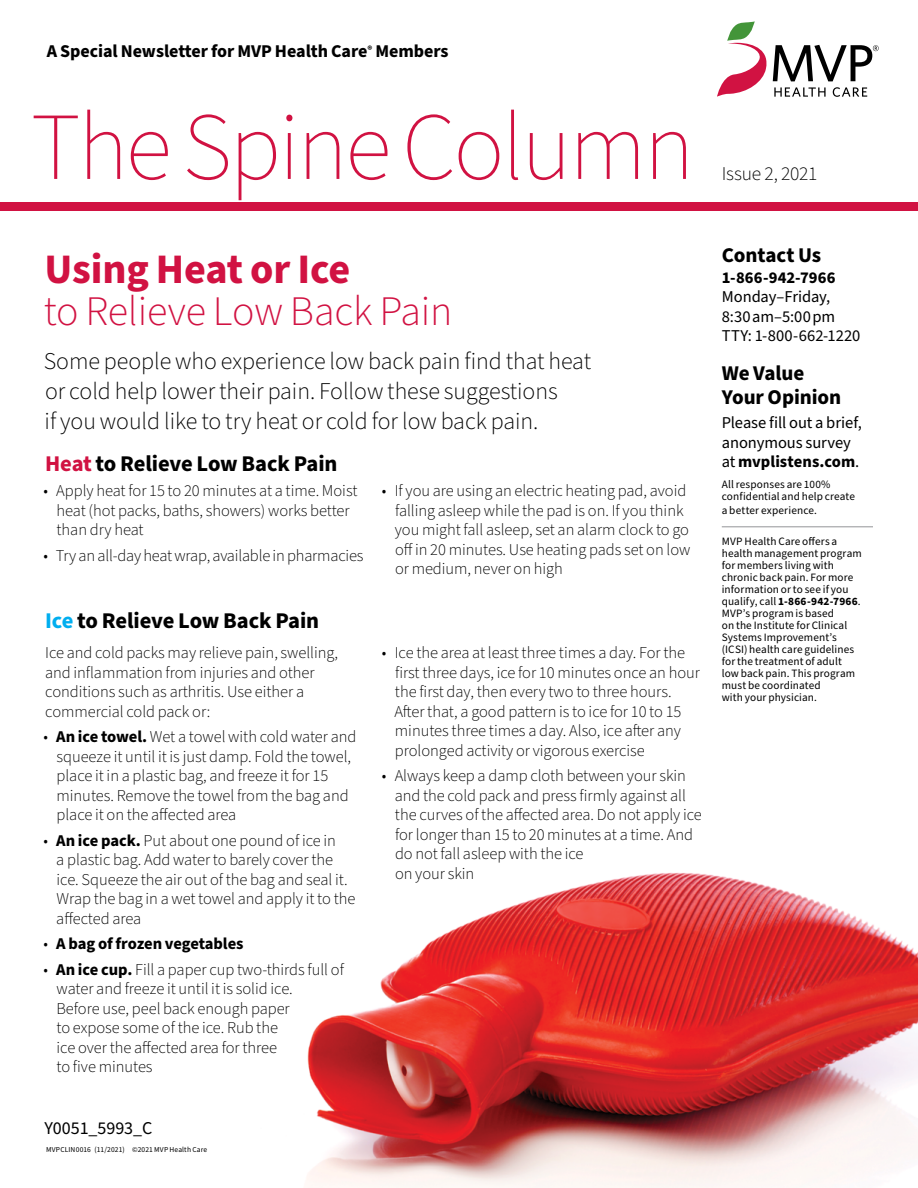
<style>
.page{position:relative;width:918px;height:1188px;background:#fff}
.page>*{position:absolute;margin:0;border:0;box-sizing:border-box;transform-origin:0 0}
.t1{font:96px "Source Sans Variable";letter-spacing:-.025em;color:#d11242}
.Page_Headline{font:300 42px/42px "Source Sans Pro";color:#d11242}
.Intro_Text{font:300 24px/30px "Source Sans Pro";color:#000}
.Bold_subhead{font:700 22.5px "Source Sans Pro";color:#000}
.t2{font:700 21px/24px "Source Sans Pro";letter-spacing:-.005em;color:#000}
.t3{font:300 19.5px "Source Sans Pro";letter-spacing:-.01em;color:#000}
.t4{font:700 18px "Source Sans Pro";color:#000}
.t5{font:18px "Source Sans Pro";color:#000}
.Bullet_Text{font:300 16.5px/19.5px "Source Sans Pro";color:#000}
.Body_text{font:300 16.5px/19.5px "Source Sans Pro";color:#000}
.t6{font:16.5px/19.5px "Source Sans Pro";letter-spacing:-.005em;color:#000}
.Bullet_Text-2{font:700 16.5px "Source Sans Pro";letter-spacing:-.01em;color:#000}
.t7{font:11.25px/12px "Source Sans Pro";letter-spacing:.01em;color:#000}
.t8{font:7.5px "Source Sans Pro";letter-spacing:.015em;color:#000}
.s1{font-weight:700}
.s2{color:#d11242}
.s3{color:#00aeef}
.s4{font-weight:300}
</style>
<div class="page">
<hr style="left:722px;top:527px;width:151px;height:1px;background:#939598">
<img style="left:307px;top:872px;width:611px;height:316px">
<div style="left:0;top:202px;width:918px;height:9px;background:#d11242"></div>
<svg style="left:717px;top:21px;width:162px;height:76px"></svg>
<p class="t4" style="left:47px;top:39px;width:403px">A Special Newsletter for MVP Health Care<sup>®</sup> Members</p>
<p class="t1" style="left:31px;top:89px;width:665px">The Spine Column</p>
<h1 class="Page_Headline" style="left:44px;top:249px;width:410px"><span class="s1">Using Heat or Ice<br></span>to Relieve Low Back Pain</h1>
<p class="Intro_Text" style="left:44px;top:346px;width:549px">Some people who experience low back pain find that heat or cold help lower their pain. Follow these suggestions<br>if you would like to try heat or cold for low back pain.</p>
<h3 class="Bold_subhead" style="left:45px;top:448px;width:294px"><span class="s2">Heat</span> to Relieve Low Back Pain</h3>
<p class="Bullet_Text" style="left:57px;top:481px;width:302px;text-indent:-13px">• Apply heat for 15 to 20 minutes at a time. Moist heat (hot packs, baths, showers) works better than dry heat</p>
<p class="Bullet_Text" style="left:44px;top:546px;width:322px">• Try an all-day heat wrap, available in pharmacies</p>
<p class="Bullet_Text" style="left:395px;top:481px;width:297px;text-indent:-13px">• If you are using an electric heating pad, avoid falling asleep while the pad is on. If you think you might fall asleep, set an alarm clock to go off in 20 minutes. Use heating pads set on low or medium, never on high</p>
<h3 class="Bold_subhead" style="left:45px;top:605px;width:276px"><span class="s3">Ice</span> to Relieve Low Back Pain</h3>
<p class="Body_text" style="left:45px;top:643px;width:295px">Ice and cold packs may relieve pain, swelling, and inflammation from injuries and other conditions such as arthritis. Use either a commercial cold pack or:</p>
<p class="Bullet_Text" style="left:57px;top:727px;width:301px;text-indent:-13px">• <span class="s1">An ice towel.</span> Wet a towel with cold water and squeeze it until it is just damp. Fold the towel, place it in a plastic bag, and freeze it for 15 minutes. Remove the towel from the bag and place it on the affected area</p>
<p class="Bullet_Text" style="left:56px;top:831px;width:301px;text-indent:-13px">• <span class="s1">An ice pack.</span> Put about one pound of ice in<br>a plastic bag. Add water to barely cover the ice. Squeeze the air out of the bag and seal it.<br>Wrap the bag in a wet towel and apply it to the affected area</p>
<p class="Bullet_Text-2" style="left:44px;top:932px;width:202px"><span class="s4">•</span> A bag of frozen vegetables</p>
<p class="Bullet_Text" style="left:56px;top:960px;width:289px;text-indent:-13px">• <span class="s1">An ice cup.</span> Fill a paper cup two-thirds full of water and freeze it until it is solid ice.<br>Before use, peel back enough paper<br>to expose some of the ice. Rub the<br>ice over the affected area for three<br>to five minutes</p>
<p class="t5" style="left:44px;top:1116px;width:110px">Y0051_5993_C</p>
<p class="t8" style="left:46px;top:1145px;width:163px">MVPCLIN0016 (11/2021) ©2021 MVP Health Care</p>
<p class="Bullet_Text" style="left:394px;top:643px;width:307px;text-indent:-13px">• Ice the area at least three times a day. For the first three days, ice for 10 minutes once an hour the first day, then every two to three hours.<br>After that, a good pattern is to ice for 10 to 15 minutes three times a day. Also, ice after any prolonged activity or vigorous exercise</p>
<p class="Bullet_Text" style="left:395px;top:766px;width:309px;text-indent:-13px">• Always keep a damp cloth between your skin and the cold pack and press firmly against all the curves of the affected area. Do not apply ice for longer than 15 to 20 minutes at a time. And do not fall asleep with the ice<br>on your skin</p>
<p class="t3" style="left:722px;top:161px;width:97px">Issue 2, 2021</p>
<p class="t2" style="left:722px;top:243px;width:101px">Contact Us</p>
<p class="t6" style="left:722px;top:268px;width:140px"><span class="s1">1-866-942-7966<br></span>Monday–Friday,<br>8:30 am–5:00 pm<br>TTY: 1-800-662-1220</p>
<p class="t2" style="left:722px;top:362px;width:121px">We Value<br>Your Opinion</p>
<p class="t6" style="left:722px;top:413px;width:142px">Please fill out a brief, anonymous survey at <span class="s1">mvplistens.com</span>.</p>
<p class="t7" style="left:722px;top:479px;width:135px">All responses are 100% confidential and help create</p>
<p class="t7" style="left:722px;top:504px;width:97px">a better experience.</p>
<p class="t7" style="left:722px;top:536px;width:142px">MVP Health Care offers a health management program for members living with chronic back pain. For more information or to see if you qualify, call <span class="s1">1-866-942-7966</span>.<br>MVP’s program is based<br>on the Institute for Clinical<br>Systems Improvement’s (ICSI) health care guidelines for the treatment of adult<br>low back pain. This program must be coordinated<br>with your physician.</p>
</div>
